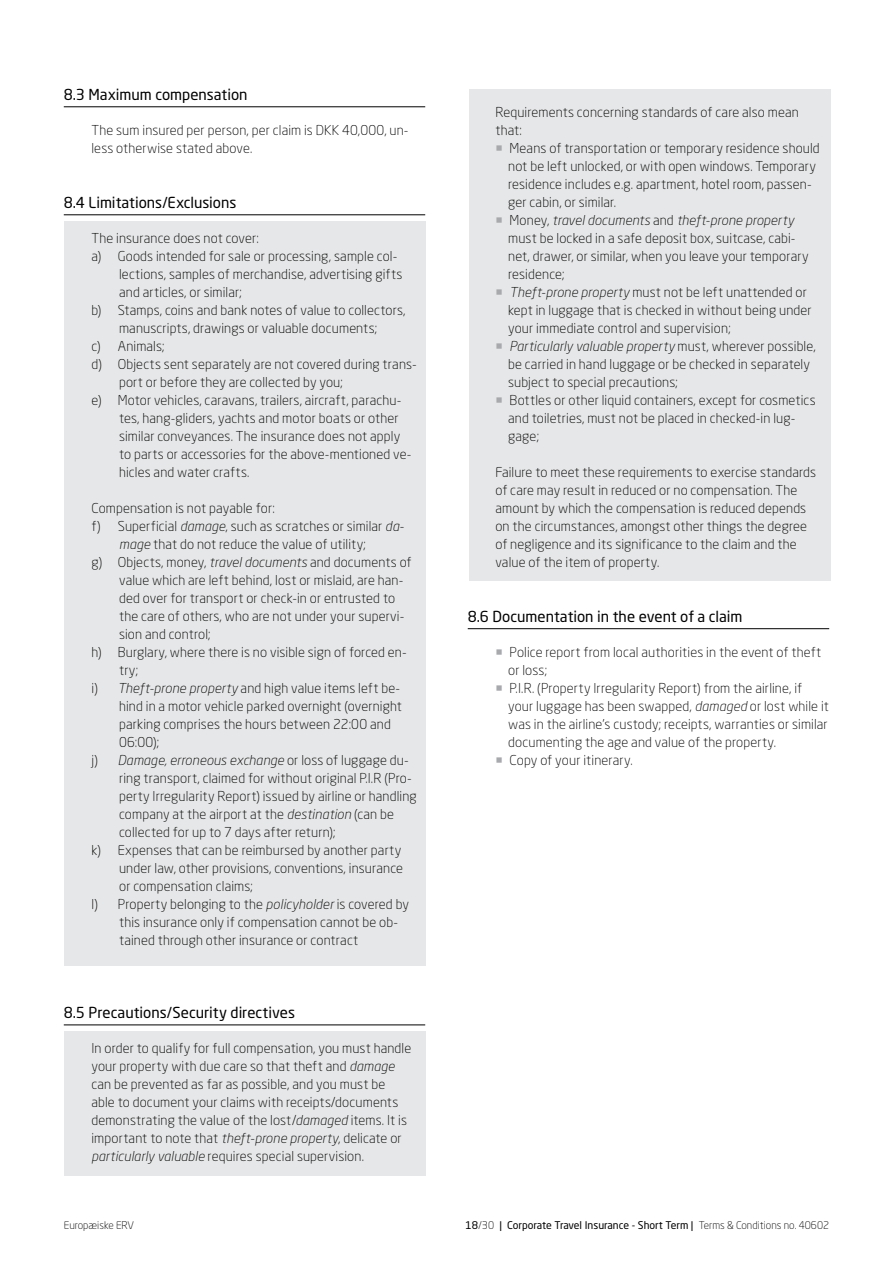
<style>
.page{position:relative;width:893px;height:1263px;background:#fff}
.page>*{position:absolute;margin:0;border:0;box-sizing:border-box;transform-origin:0 0}
.t1{font:15px "Neo Sans W1 G";color:#000}
.t2{font:300 13.5px/18px "Neo Sans W1 G";letter-spacing:.01em;color:#000}
.t3{font:italic 300 13.5px "Neo Sans Pro";letter-spacing:.01em;color:#000}
.t4{font:10.5px "Neo Sans W1 G";color:#000}
.t5{font:300 10.5px "Neo Sans W1 G";color:#000}
.s1{font-family:"Neo Sans Pro";font-style:italic}
.s2{font-family:"Neo Sans W1 G";font-style:normal}
.s3{color:#a7a9ac}
.s4{font-weight:300}
</style>
<div class="page">
<div style="left:64px;top:1031px;width:361px;height:144px;background:#e6e7e8"></div>
<div style="left:469px;top:90px;width:361px;height:491px;background:#e6e7e8"></div>
<div style="left:64px;top:221px;width:361px;height:744px;background:#e6e7e8"></div>
<hr style="left:64px;top:106px;width:361px;height:1px;background:#000">
<hr style="left:64px;top:214px;width:361px;height:1px;background:#000">
<hr style="left:64px;top:1024px;width:361px;height:1px;background:#000">
<hr style="left:468px;top:628px;width:361px;height:1px;background:#000">
<p class="t1" style="left:64px;top:85px;width:185px">8.3 Maximum compensation</p>
<p class="t2" style="left:91px;top:121px;width:319px">The sum insured per person, per claim is DKK 40,000, un&shy;less otherwise stated above.</p>
<p class="t1" style="left:64px;top:193px;width:174px">8.4 Limitations/Exclusions</p>
<p class="t2" style="left:91px;top:229px;width:169px">The insurance does not cover:</p>
<p class="t2" style="left:91px;top:247px;width:307px">a) Goods intended for sale or processing, sample col-</p>
<p class="t2" style="left:119px;top:265px;width:285px">lections, samples of merchandise, advertising gifts</p>
<p class="t2" style="left:119px;top:283px;width:124px">and articles, or similar;</p>
<p class="t2" style="left:91px;top:301px;width:316px">b) Stamps, coins and bank notes of value to collectors,</p>
<p class="t2" style="left:119px;top:319px;width:260px">manuscripts, drawings or valuable documents;</p>
<p class="t2" style="left:91px;top:337px;width:75px">c) Animals;</p>
<p class="t2" style="left:91px;top:355px;width:327px">d) Objects sent separately are not covered during trans-</p>
<p class="t2" style="left:119px;top:373px;width:225px">port or before they are collected by you;</p>
<p class="t2" style="left:91px;top:391px;width:311px">e) Motor vehicles, caravans, trailers, aircraft, parachu-</p>
<p class="t2" style="left:119px;top:409px;width:281px">tes, hang-gliders, yachts and motor boats or other</p>
<p class="t2" style="left:119px;top:427px;width:283px">similar conveyances. The insurance does not apply</p>
<p class="t2" style="left:119px;top:445px;width:294px">to parts or accessories for the above-mentioned ve-</p>
<p class="t2" style="left:119px;top:463px;width:132px">hicles and water crafts.</p>
<p class="t2" style="left:91px;top:499px;width:185px">Compensation is not payable for:</p>
<p class="t2" style="left:91px;top:517px;width:314px">f) Superficial <span class="s1">damage</span>, such as scratches or similar <span class="s1">da-</span></p>
<p class="t2" style="left:119px;top:535px;width:248px"><span class="s1">mage</span> that do not reduce the value of utility;</p>
<p class="t2" style="left:91px;top:553px;width:322px">g) Objects, money, <span class="s1">travel documents</span> and documents of</p>
<p class="t2" style="left:119px;top:571px;width:286px">value which are left behind, lost or mislaid, are han-</p>
<p class="t2" style="left:119px;top:589px;width:277px">ded over for transport or check-in or entrusted to</p>
<p class="t2" style="left:119px;top:607px;width:287px">the care of others, who are not under your supervi-</p>
<p class="t2" style="left:119px;top:625px;width:93px">sion and control;</p>
<p class="t2" style="left:91px;top:643px;width:317px">h) Burglary, where there is no visible sign of forced en-</p>
<p class="t2" style="left:119px;top:661px;width:21px">try;</p>
<p class="t2" style="left:91px;top:679px;width:310px">i) <span class="s1">Theft-prone property</span> and high value items left be-</p>
<p class="t2" style="left:119px;top:697px;width:284px">hind in a motor vehicle parked overnight (overnight</p>
<p class="t2" style="left:119px;top:715px;width:273px">parking comprises the hours between 22:00 and</p>
<p class="t2" style="left:119px;top:733px;width:42px">06:00);</p>
<p class="t3" style="left:91px;top:752px;width:319px"><span class="s2">j)</span> Damage, erroneous exchange <span class="s2">or loss of luggage du-</span></p>
<p class="t2" style="left:119px;top:769px;width:294px">ring transport, claimed for without original P.I.R (Pro-</p>
<p class="t2" style="left:119px;top:787px;width:299px">perty Irregularity Report) issued by airline or handling</p>
<p class="t2" style="left:119px;top:805px;width:276px">company at the airport at the <span class="s1">destination</span> (can be</p>
<p class="t2" style="left:119px;top:823px;width:218px">collected for up to 7 days after return);</p>
<p class="t2" style="left:91px;top:841px;width:311px">k) Expenses that can be reimbursed by another party</p>
<p class="t2" style="left:119px;top:859px;width:285px">under law, other provisions, conventions, insurance</p>
<p class="t2" style="left:119px;top:877px;width:135px">or compensation claims;</p>
<p class="t2" style="left:91px;top:895px;width:319px">l) Property belonging to the <span class="s1">policyholder</span> is covered by</p>
<p class="t2" style="left:119px;top:913px;width:280px">this insurance only if compensation cannot be ob-</p>
<p class="t2" style="left:119px;top:931px;width:241px">tained through other insurance or contract</p>
<p class="t1" style="left:64px;top:1003px;width:233px">8.5 Precautions/Security directives</p>
<p class="t2" style="left:91px;top:1039px;width:321px">In order to qualify for full compensation, you must handle your property with due care so that theft and <span class="s1">damage </span>can be prevented as far as possible, and you must be able to document your claims with receipts/documents demonstrating the value of the lost/<span class="s1">damaged</span> items. It is important to note that <span class="s1">theft-prone property</span>, delicate or <span class="s1">particularly valuable</span> requires special supervision.</p>
<p class="t2" style="left:495px;top:103px;width:305px">Requirements concerning standards of care also mean that:</p>
<p class="t2" style="left:508px;top:139px;width:313px;text-indent:-13px"><span class="s3">○</span> Means of transportation or temporary residence should not be left unlocked, or with open windows. Temporary residence includes e.g. apartment, hotel room, passen&shy;ger cabin, or similar.</p>
<p class="t3" style="left:495px;top:212px;width:300px"><span class="s3">○</span> <span class="s2">Money,</span> travel documents <span class="s2">and</span> theft-prone property</p>
<p class="t2" style="left:508px;top:229px;width:302px">must be locked in a safe deposit box, suitcase, cabi&shy;net, drawer, or similar, when you leave your temporary residence;</p>
<p class="t2" style="left:508px;top:283px;width:305px;text-indent:-13px"><span class="s3">○</span> <span class="s1">Theft-prone property</span> must not be left unattended or kept in luggage that is checked in without being under your immediate control and supervision;</p>
<p class="t3" style="left:495px;top:338px;width:322px"><span class="s3">○</span> Particularly valuable property <span class="s2">must, wherever possible,</span></p>
<p class="t2" style="left:508px;top:355px;width:303px">be carried in hand luggage or be checked in separately subject to special precautions;</p>
<p class="t2" style="left:508px;top:391px;width:309px;text-indent:-13px"><span class="s3">○</span> Bottles or other liquid containers, except for cosmetics and toiletries, must not be placed in checked-in lug&shy;gage;</p>
<p class="t2" style="left:495px;top:463px;width:322px">Failure to meet these requirements to exercise standards of care may result in reduced or no compensation. The amount by which the compensation is reduced depends on the circumstances, amongst other things the degree of negligence and its significance to the claim and the value of the item of property.</p>
<p class="t1" style="left:468px;top:607px;width:276px">8.6 Documentation in the event of a claim</p>
<p class="t2" style="left:508px;top:643px;width:315px;text-indent:-13px"><span class="s3">○</span> Police report from local authorities in the event of theft or loss;</p>
<p class="t2" style="left:508px;top:679px;width:322px;text-indent:-13px"><span class="s3">○</span> P.I.R. (Property Irregularity Report) from the airline, if your luggage has been swapped, <span class="s1">damaged</span> or lost while it was in the airline’s custody; receipts, warranties or similar documenting the age and value of the property.</p>
<p class="t2" style="left:495px;top:751px;width:139px"><span class="s3">○</span> Copy of your itinerary.</p>
<p class="t5" style="left:64px;top:1219px;width:72px">Europæiske ERV</p>
<p class="t4" style="left:465px;top:1219px;width:365px">18<span class="s4">/30</span> | Corporate Travel Insurance - Short Term | <span class="s4">Terms &amp; Conditions no. 40602</span></p>
</div>
